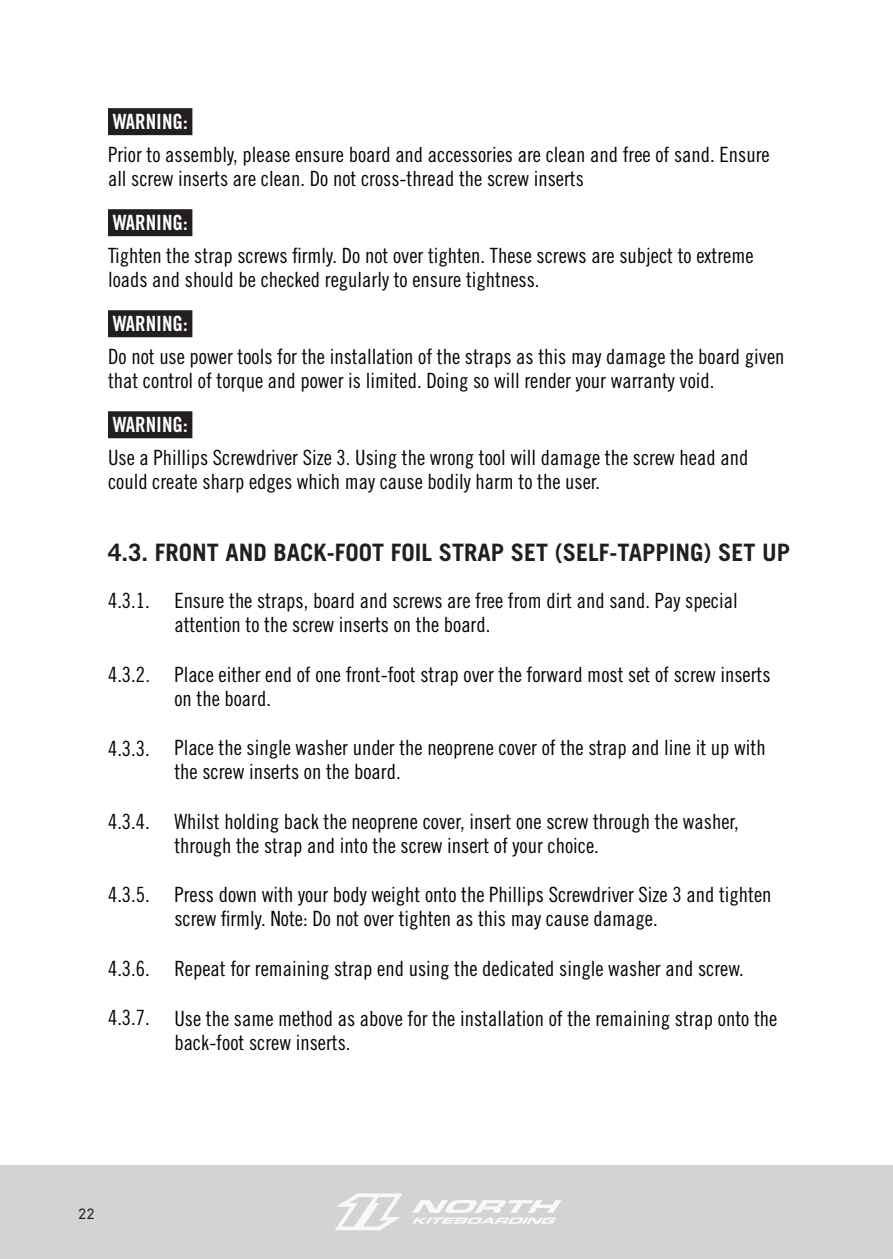
<style>
.page{position:relative;width:893px;height:1259px;background:#fff}
.page>*{position:absolute;margin:0;border:0;box-sizing:border-box;transform-origin:0 0}
.CONTENT{font:700 24px "Trade Gothic";color:#231f20}
.CONTENT-2{font:21px/24px "Trade Gothic LT Std Cn 18";color:#040503}
.CONTENT-3{font:21px "Trade Gothic LT Std Bd Cn 20";color:#fff}
.CONTENT-4{font:15px "Akkurat";color:#231f20}
.s1{font-family:"Trade Gothic LT Std";font-size:18px;color:#231f20}
</style>
<div class="page">
<div style="left:0;top:1165px;width:893px;height:94px;background:#d3d3d3"></div>
<svg style="left:335px;top:1193px;width:67px;height:37px"></svg>
<svg style="left:412px;top:1200px;width:150px;height:23px"></svg>
<div style="left:108px;top:108px;width:84px;height:27px;background:#231f20"></div>
<div style="left:108px;top:209px;width:84px;height:27px;background:#231f20"></div>
<div style="left:108px;top:310px;width:84px;height:27px;background:#231f20"></div>
<div style="left:108px;top:411px;width:84px;height:27px;background:#231f20"></div>
<hr style="left:892px;top:344px;width:1px;height:65px;background:#231f20">
<p class="CONTENT-3" style="left:113px;top:109px;width:77px">WARNING:</p>
<p class="CONTENT-2" style="left:108px;top:142px;width:663px">Prior to assembly, please ensure board and accessories are clean and free of sand. Ensure all screw inserts are clean. Do not cross-thread the screw inserts</p>
<p class="CONTENT-3" style="left:113px;top:210px;width:77px">WARNING:</p>
<p class="CONTENT-2" style="left:108px;top:243px;width:647px">Tighten the strap screws firmly. Do not over tighten. These screws are subject to extreme loads and should be checked regularly to ensure tightness.</p>
<p class="CONTENT-3" style="left:113px;top:311px;width:77px">WARNING:</p>
<p class="CONTENT-2" style="left:108px;top:344px;width:678px">Do not use power tools for the installation of the straps as this may damage the board given that control of torque and power is limited. Doing so will render your warranty void.</p>
<p class="CONTENT-3" style="left:113px;top:412px;width:77px">WARNING:</p>
<p class="CONTENT-2" style="left:108px;top:445px;width:642px">Use a Phillips Screwdriver Size 3. Using the wrong tool will damage the screw head and could create sharp edges which may cause bodily harm to the user.</p>
<p class="CONTENT" style="left:108px;top:537px;width:684px">4.3. FRONT AND BACK-FOOT FOIL STRAP SET (SELF-TAPPING) SET UP</p>
<p class="CONTENT-2" style="left:108px;top:588px;width:43px">4.3.1.</p>
<p class="CONTENT-2" style="left:108px;top:662px;width:44px">4.3.2<span class="s1">.</span></p>
<p class="CONTENT-2" style="left:108px;top:736px;width:43px">4.3.3.</p>
<p class="CONTENT-2" style="left:108px;top:809px;width:43px">4.3.4.</p>
<p class="CONTENT-2" style="left:108px;top:882px;width:43px">4.3.5.</p>
<p class="CONTENT-2" style="left:108px;top:956px;width:43px">4.3.6.</p>
<p class="CONTENT-2" style="left:108px;top:1005px;width:43px">4.3.7.</p>
<p class="CONTENT-2" style="left:174px;top:588px;width:565px">Ensure the straps, board and screws are free from dirt and sand. Pay special attention to the screw inserts on the board.</p>
<p class="CONTENT-2" style="left:174px;top:662px;width:598px">Place either end of one front-foot strap over the forward most set of screw inserts on the board.</p>
<p class="CONTENT-2" style="left:174px;top:735px;width:593px">Place the single washer under the neoprene cover of the strap and line it up with the screw inserts on the board.</p>
<p class="CONTENT-2" style="left:174px;top:809px;width:566px">Whilst holding back the neoprene cover, insert one screw through the washer, through the strap and into the screw insert of your choice.</p>
<p class="CONTENT-2" style="left:174px;top:882px;width:599px">Press down with your body weight onto the Phillips Screwdriver Size 3 and tighten screw firmly. Note: Do not over tighten as this may cause damage.</p>
<p class="CONTENT-2" style="left:174px;top:956px;width:571px">Repeat for remaining strap end using the dedicated single washer and screw.</p>
<p class="CONTENT-2" style="left:174px;top:1005px;width:605px">Use the same method as above for the installation of the remaining strap onto the back-foot screw inserts.</p>
<p class="CONTENT-4" style="left:78px;top:1204px;width:18px">22</p>
</div>
